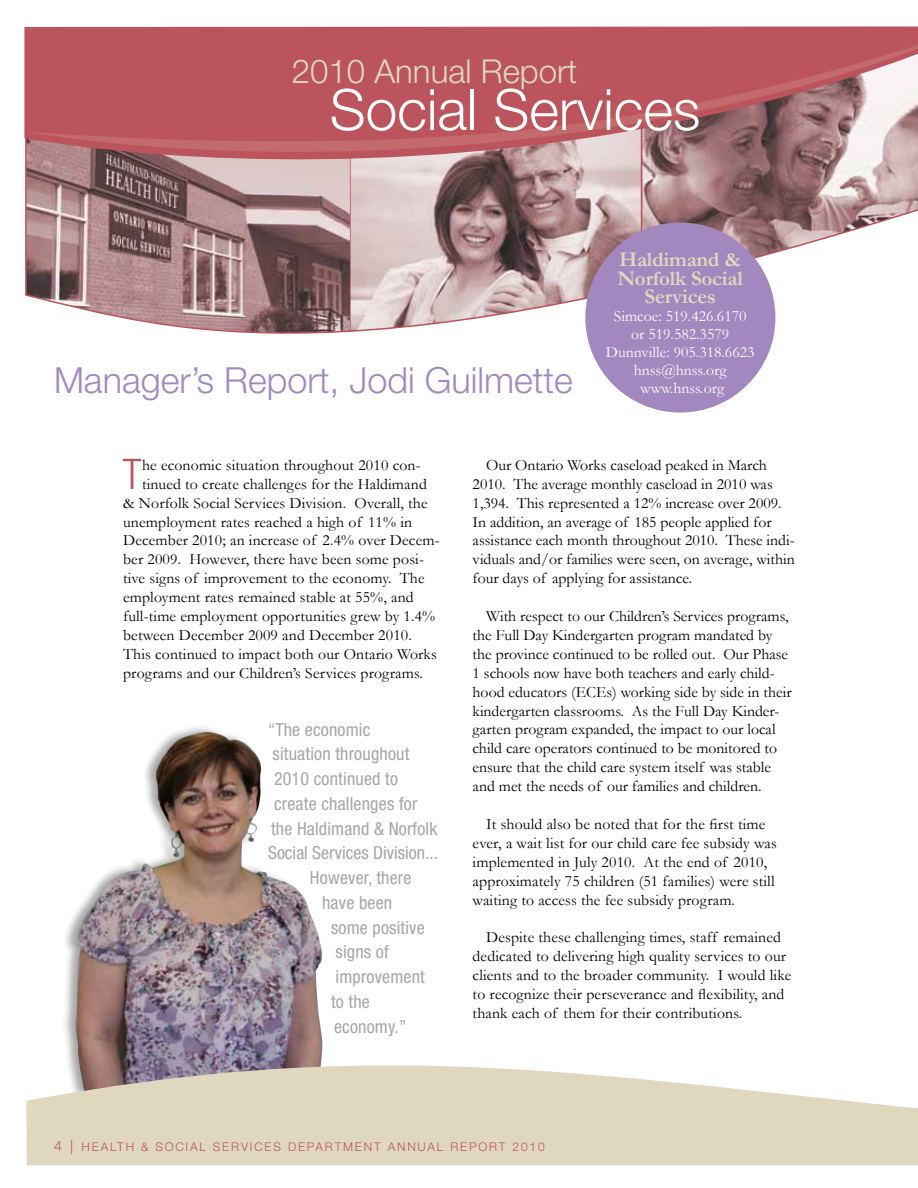
<style>
.page{position:relative;width:918px;height:1188px;background:#fff}
.page>*{position:absolute;margin:0;border:0;box-sizing:border-box;transform-origin:0 0}
.t1{font:300 57px "Helvetica Neue";color:#fff}
.t2{font:300 condensed 42.15px "Helvetica Neue";color:#bb545c}
.t3{font:300 36px "Helvetica Neue";color:#a388bf}
.t4{font:300 33px "Helvetica Neue";color:#e0d8be}
.t5{font:700 21px/18.9px "Garamond";letter-spacing:-.01em;color:#e0d8be;text-align:center}
.t6{font:condensed 18px "Helvetica Neue";letter-spacing:.01em;color:#a6a6a6}
.t7{font:15.75px/18.9px "Garamond";letter-spacing:.01em;color:#000}
.t8{font:15.75px/18px "Garamond";color:#fff;text-align:center}
.t9{font:300 12px "Helvetica Neue";letter-spacing:.15em;color:#bb545c}
.s1{font-size:14.25px}
</style>
<div class="page">
<div style="left:61px;top:725px;width:262px;height:376px;background:#000;opacity:.35"></div>
<img style="left:73px;top:735px;width:250px;height:305px">
<svg style="left:26px;top:1040px;width:892px;height:125px;fill:#e0d8be"></svg>
<svg style="left:25px;top:179px;width:893px;height:211px"></svg>
<svg style="left:25px;top:26px;width:893px;height:153px;background:#b79c9d"></svg>
<svg style="left:24px;top:27px;width:894px;height:144px;background:#b9666c"></svg>
<div style="left:585px;top:222px;width:190px;height:191px;background:#a388bf;border-radius:50%"></div>
<h3 class="t4" style="left:292px;top:51px;width:287px">2010 Annual Report</h3>
<h1 class="t1" style="left:330px;top:75px;width:372px">Social Services</h1>
<h3 class="t3" style="left:54px;top:359px;width:520px">Manager’s Report, Jodi Guilmette</h3>
<h3 class="t5" style="left:617px;top:250px;width:127px">Haldimand &amp;<br>Norfolk Social<br>Services</h3>
<p class="t8" style="left:606px;top:307px;width:150px">Simcoe: 519.426.6170 or 519.582.3579<br>Dunnville: 905.318.6623 hnss@hnss.org www.hnss.org</p>
<h2 class="t2" style="left:123px;top:450px;width:20px">T</h2>
<p class="t7" style="left:142px;top:455px;width:280px">he economic situation throughout 2010 con-</p>
<p class="t7" style="left:142px;top:474px;width:286px">tinued to create challenges for the Haldimand</p>
<p class="t7" style="left:123px;top:493px;width:306px">&amp; Norfolk Social Services Division. Overall, the</p>
<p class="t7" style="left:123px;top:512px;width:291px">unemployment rates reached a high of 11% in</p>
<p class="t7" style="left:123px;top:531px;width:318px">December 2010; an increase of 2.4% over Decem-</p>
<p class="t7" style="left:123px;top:550px;width:302px">ber 2009. However, there have been some posi-</p>
<p class="t7" style="left:123px;top:568px;width:303px">tive signs of improvement to the economy. The</p>
<p class="t7" style="left:123px;top:587px;width:292px">employment rates remained stable at 55%, and</p>
<p class="t7" style="left:123px;top:606px;width:314px">full-time employment opportunities grew by 1.4%</p>
<p class="t7" style="left:123px;top:625px;width:290px">between December 2009 and December 2010.</p>
<p class="t7" style="left:123px;top:644px;width:315px">This continued to impact both our Ontario Works</p>
<p class="t7" style="left:123px;top:663px;width:301px">programs and our Children’s Services programs.</p>
<p class="t6" style="left:268px;top:719px;width:104px">“The economic</p>
<p class="t6" style="left:273px;top:744px;width:138px">situation throughout</p>
<p class="t6" style="left:274px;top:768px;width:126px">2010 continued to</p>
<p class="t6" style="left:274px;top:793px;width:145px">create challenges for</p>
<p class="t6" style="left:271px;top:818px;width:168px">the Haldimand &amp; Norfolk</p>
<p class="t6" style="left:268px;top:843px;width:172px">Social Services Division...</p>
<p class="t6" style="left:310px;top:867px;width:103px">However, there</p>
<p class="t6" style="left:322px;top:892px;width:72px">have been</p>
<p class="t6" style="left:331px;top:917px;width:95px">some positive</p>
<p class="t6" style="left:336px;top:942px;width:55px">signs of</p>
<p class="t6" style="left:336px;top:966px;width:91px">improvement</p>
<p class="t6" style="left:331px;top:991px;width:40px">to the</p>
<p class="t6" style="left:334px;top:1016px;width:74px">economy.”</p>
<p class="t7" style="left:473px;top:455px;width:324px;text-indent:13px">Our Ontario Works caseload peaked in March 2010. The average monthly caseload in 2010 was 1,394. This represented a 12% increase over 2009.<br>In addition, an average of 185 people applied for assistance each month throughout 2010. These indi&shy;viduals and/or families were seen, on average, within four days of applying for assistance.</p>
<p class="t7" style="left:473px;top:606px;width:320px;text-indent:13px">With respect to our Children’s Services programs, the Full Day Kindergarten program mandated by the province continued to be rolled out. Our Phase 1 schools now have both teachers and early child&shy;hood educators (ECEs) working side by side in their kindergarten classrooms. As the Full Day Kinder&shy;garten program expanded, the impact to our local child care operators continued to be monitored to ensure that the child care system itself was stable and met the needs of our families and children.</p>
<p class="t7" style="left:473px;top:814px;width:306px;text-indent:13px">It should also be noted that for the first time ever, a wait list for our child care fee subsidy was implemented in July 2010. At the end of 2010, approximately 75 children (51 families) were still waiting to access the fee subsidy program.</p>
<p class="t7" style="left:473px;top:928px;width:320px;text-indent:13px">Despite these challenging times, staff remained dedicated to delivering high quality services to our clients and to the broader community. I would like to recognize their perseverance and flexibility, and thank each of them for their contributions.</p>
<p class="t9" style="left:54px;top:1140px;width:263px"><span class="s1">4 |</span> Health &amp; Social Services depar</p>
<p class="t9" style="left:335px;top:1140px;width:211px">tm ent a nnual Report 2010</p>
</div>
